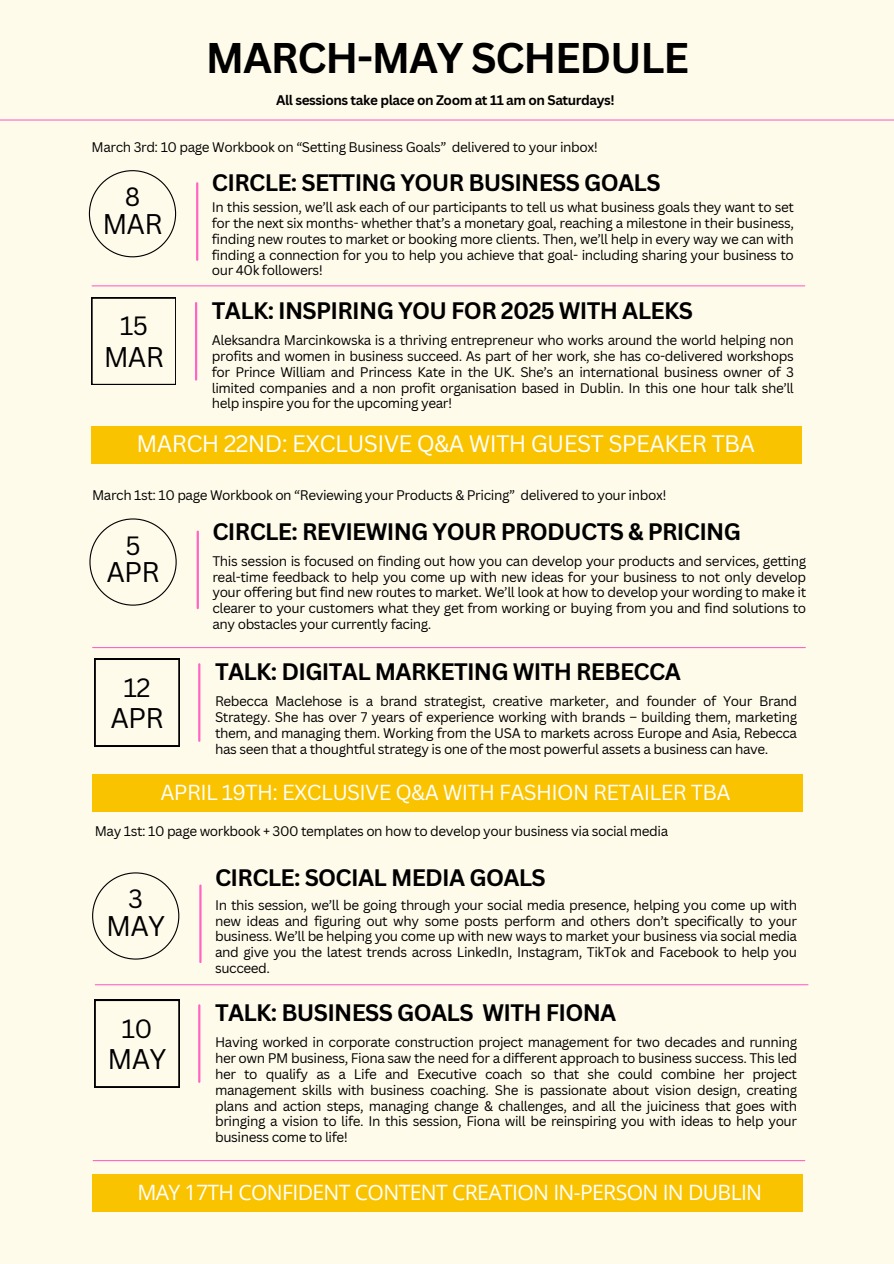
<style>
.page{position:relative;width:894px;height:1264px;background:#fff}
.page>*{position:absolute;margin:0;border:0;box-sizing:border-box;transform-origin:0 0}
.t1{font:700 41.7px "Canva Sans";letter-spacing:-.03em;color:#000}
.t2{font:27.75px "Canva Sans";letter-spacing:-.03em;color:#000}
.t3{font:25.8px "Canva Sans";color:#000}
.t4{font:700 23.25px "Canva Sans";letter-spacing:-.03em;color:#000}
.t5{font:23.25px "Canva Sans";letter-spacing:-.03em;color:#fff}
.t6{font:21.15px "Open Sans";letter-spacing:-.03em;color:#fff}
.t7{font:21.15px "Canva Sans";letter-spacing:-.03em;color:#fff}
.t8{font:13.5px/15.8px "Canva Sans";letter-spacing:-.03em;color:#000;text-align:justify}
.t9{font:700 13.5px "Canva Sans";letter-spacing:-.03em;color:#000}
</style>
<div class="page">
<div style="left:0;top:0;width:893px;height:1263px;background:#fffbeb"></div>
<hr style="left:196px;top:183px;width:2px;height:77px;background:#ff66c4">
<hr style="left:92px;top:285px;width:712px;height:1px;background:#ff66c4">
<svg style="left:89px;top:170px;width:87px;height:87px"></svg>
<svg style="left:91px;top:298px;width:85px;height:87px"></svg>
<hr style="left:195px;top:303px;width:2px;height:76px;background:#ff66c4">
<div style="left:91px;top:426px;width:711px;height:37px;background:#fac300"></div>
<hr style="left:196px;top:531px;width:3px;height:77px;background:#ff66c4">
<hr style="left:93px;top:647px;width:712px;height:1px;background:#ff66c4">
<svg style="left:89px;top:518px;width:88px;height:87px"></svg>
<svg style="left:95px;top:659px;width:84px;height:87px"></svg>
<hr style="left:198px;top:664px;width:2px;height:76px;background:#ff66c4">
<div style="left:92px;top:774px;width:710px;height:37px;background:#fac300"></div>
<hr style="left:199px;top:885px;width:2px;height:77px;background:#ff66c4">
<hr style="left:95px;top:984px;width:712px;height:1px;background:#ff66c4">
<hr style="left:93px;top:1159px;width:711px;height:2px;background:#ff66c4">
<svg style="left:92px;top:872px;width:87px;height:87px"></svg>
<svg style="left:95px;top:999px;width:84px;height:88px"></svg>
<hr style="left:198px;top:1005px;width:2px;height:76px;background:#ff66c4">
<div style="left:93px;top:1174px;width:710px;height:37px;background:#fac300"></div>
<hr style="left:0;top:119px;width:893px;height:2px;background:#ff66c4">
<p class="t1" style="left:206px;top:28px;width:484px">MARCH-MAY SCHEDULE</p>
<p class="t9" style="left:276px;top:90px;width:340px">All sessions take place on Zoom at 11 am on Saturdays!</p>
<p class="t8" style="left:91px;top:139px;width:508px">March 3rd: 10 page Workbook on “Setting Business Goals” delivered to your inbox!</p>
<h1 class="t3" style="left:125px;top:179px;width:17px">8</h1>
<h5 class="t2" style="left:102px;top:204px;width:62px">MAR</h5>
<p class="t4" style="left:212px;top:167px;width:450px">CIRCLE: SETTING YOUR BUSINESS GOALS</p>
<p class="t8" style="left:212px;top:199px;width:583px">In this session, we’ll ask each of our participants to tell us what business goals they want to set for the next six months- whether that’s a monetary goal, reaching a milestone in their business, finding new routes to market or booking more clients. Then, we’ll help in every way we can with finding a connection for you to help you achieve that goal- including sharing your business to our 40k followers!</p>
<h3 class="t4" style="left:212px;top:294px;width:482px">TALK: INSPIRING YOU FOR 2025 WITH ALEKS</h3>
<p class="t8" style="left:212px;top:332px;width:583px">Aleksandra Marcinkowska is a thriving entrepreneur who works around the world helping non profits and women in business succeed. As part of her work, she has co-delivered workshops for Prince William and Princess Kate in the UK. She’s an international business owner of 3 limited companies and a non profit organisation based in Dublin. In this one hour talk she’ll help inspire you for the upcoming year!</p>
<p class="t5" style="left:136px;top:427px;width:619px">MARCH 22ND: EXCLUSIVE Q&amp;A WITH GUEST SPEAKER TBA</p>
<p class="t3" style="left:120px;top:308px;width:30px">15</p>
<h2 class="t2" style="left:104px;top:337px;width:62px">MAR</h2>
<p class="t8" style="left:92px;top:487px;width:576px">March 1st: 10 page Workbook on “Reviewing your Products &amp; Pricing” delivered to your inbox!</p>
<p class="t3" style="left:125px;top:527px;width:17px">5</p>
<h2 class="t2" style="left:106px;top:552px;width:55px">APR</h2>
<p class="t4" style="left:212px;top:515px;width:530px">CIRCLE: REVIEWING YOUR PRODUCTS &amp; PRICING</p>
<h3 class="t8" style="left:212px;top:553px;width:595px">This session is focused on finding out how you can develop your products and services, getting real-time feedback to help you come up with new ideas for your business to not only develop your offering but find new routes to market. We’ll look at how to develop your wording to make it clearer to your customers what they get from working or buying from you and find solutions to any obstacles your currently facing.</h3>
<p class="t4" style="left:215px;top:655px;width:467px">TALK: DIGITAL MARKETING WITH REBECCA</p>
<h2 class="t8" style="left:215px;top:693px;width:583px">Rebecca Maclehose is a brand strategist, creative marketer, and founder of Your Brand Strategy. She has over 7 years of experience working with brands – building them, marketing them, and managing them. Working from the USA to markets across Europe and Asia, Rebecca has seen that a thoughtful strategy is one of the most powerful assets a business can have.</h2>
<p class="t7" style="left:160px;top:777px;width:571px">APRIL 19TH: EXCLUSIVE Q&amp;A WITH FASHION RETAILER TBA</p>
<p class="t3" style="left:123px;top:669px;width:29px">12</p>
<h4 class="t2" style="left:110px;top:698px;width:55px">APR</h4>
<h2 class="t8" style="left:95px;top:823px;width:575px">May 1st: 10 page workbook + 300 templates on how to develop your business via social media</h2>
<h3 class="t3" style="left:128px;top:880px;width:16px">3</h3>
<p class="t2" style="left:106px;top:906px;width:60px">MAY</p>
<h3 class="t3" style="left:121px;top:1010px;width:32px">10</h3>
<p class="t2" style="left:107px;top:1039px;width:60px">MAY</p>
<p class="t4" style="left:215px;top:861px;width:332px">CIRCLE: SOCIAL MEDIA GOALS</p>
<p class="t8" style="left:215px;top:896px;width:583px">In this session, we’ll be going through your social media presence, helping you come up with new ideas and figuring out why some posts perform and others don’t specifically to your business. We’ll be helping you come up with new ways to market your business via social media and give you the latest trends across LinkedIn, Instagram, TikTok and Facebook to help you succeed.</p>
<p class="t4" style="left:215px;top:996px;width:402px">TALK: BUSINESS GOALS WITH FIONA</p>
<h4 class="t8" style="left:215px;top:1034px;width:583px">Having worked in corporate construction project management for two decades and running her own PM business, Fiona saw the need for a different approach to business success. This led her to qualify as a Life and Executive coach so that she could combine her project management skills with business coaching. She is passionate about vision design, creating plans and action steps, managing change &amp; challenges, and all the juiciness that goes with bringing a vision to life. In this session, Fiona will be reinspiring you with ideas to help your business come to life!</h4>
<h2 class="t6" style="left:137px;top:1177px;width:626px">MAY 17TH CONFIDENT CONTENT CREATION IN-PERSON IN DUBLIN</h2>
</div>
